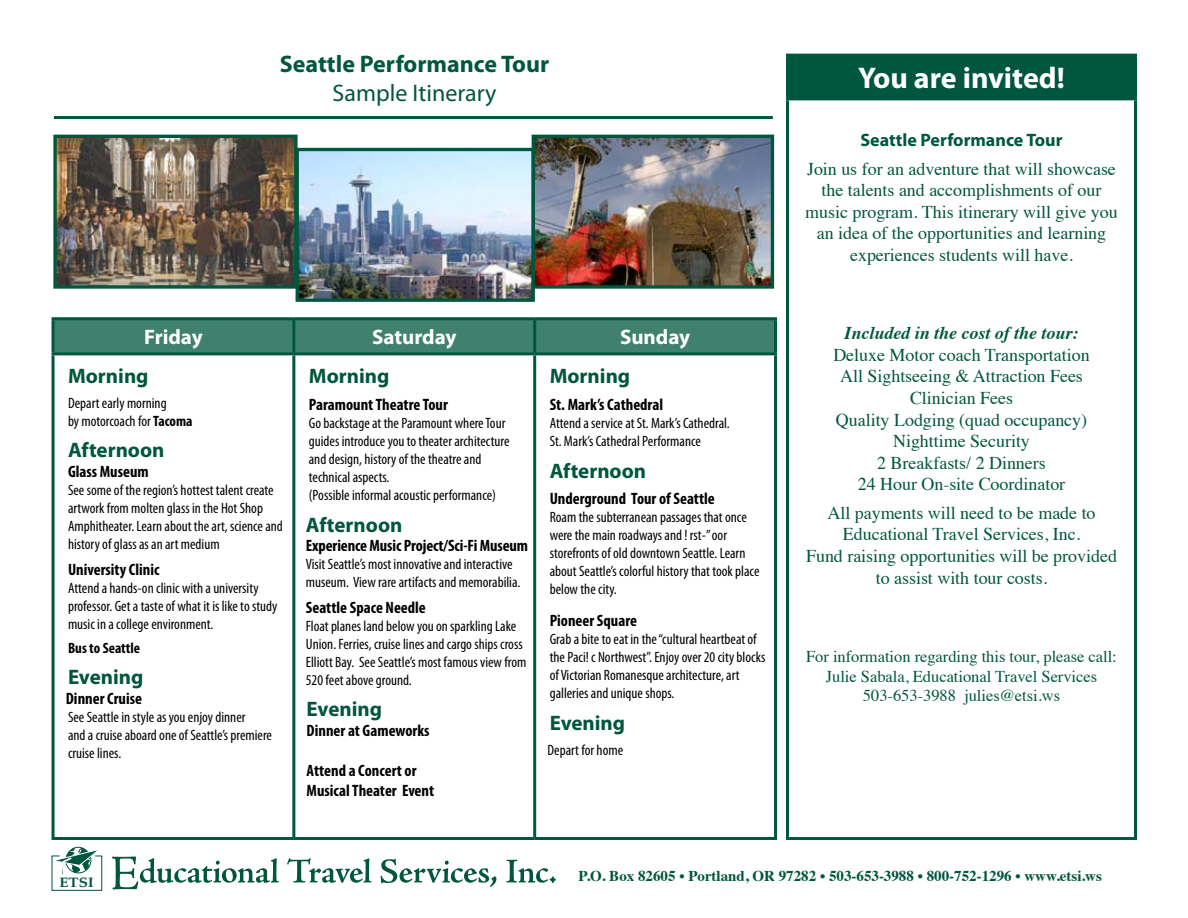
<style>
.page{position:relative;width:1188px;height:918px;background:#fff}
.page>*{position:absolute;margin:0;border:0;box-sizing:border-box;transform-origin:0 0}
.t1{font:700 30px "Myriad Pro";color:#fff}
.t2{font:700 24px "Myriad Pro";color:#00573d}
.t3{font:24px "Myriad Pro";color:#00573d}
.t4{font:700 21px "Myriad Pro";color:#00573d}
.t5{font:700 21px "Myriad Pro";color:#fff}
.t6{font:18px/21.6px "Times";color:#00573d;text-align:center}
.t7{font:italic 700 18px "Times";color:#00573d}
.t8{font:700 18px "Myriad Pro";color:#00573d}
.t9{font:700 condensed 16.5px/19.8px "Myriad Pro";color:#000}
.t10{font:16.5px/19.8px "Times";color:#00573d;text-align:center}
.t11{font:condensed 15px/18px "Myriad Pro";color:#000}
.t12{font:700 15px "Times";color:#00573d}
.t13{font:700 condensed 15px "Myriad Pro";color:#000}
.t14{font:700 13.65px "Palatino";color:#00573d;scale:1.11 1}
.s1{font-weight:700}
</style>
<div class="page">
<hr style="left:54px;top:116px;width:719px;height:3px;background:#00573d">
<div style="left:55px;top:320px;width:719px;height:32px;background:#40816d"></div>
<hr style="left:52px;top:320px;width:3px;height:32px;background:#00573d">
<hr style="left:292px;top:320px;width:3px;height:32px;background:#00573d">
<hr style="left:52px;top:317px;width:242px;height:3px;background:#00573d">
<hr style="left:294px;top:317px;width:241px;height:3px;background:#00573d">
<hr style="left:535px;top:317px;width:242px;height:3px;background:#00573d">
<hr style="left:533px;top:320px;width:3px;height:32px;background:#00573d">
<hr style="left:774px;top:320px;width:3px;height:32px;background:#00573d">
<hr style="left:52px;top:355px;width:3px;height:482px;background:#00573d">
<hr style="left:292px;top:355px;width:3px;height:482px;background:#00573d">
<hr style="left:52px;top:352px;width:242px;height:3px;background:#00573d">
<hr style="left:294px;top:352px;width:241px;height:3px;background:#00573d">
<hr style="left:535px;top:352px;width:242px;height:3px;background:#00573d">
<hr style="left:533px;top:355px;width:3px;height:482px;background:#00573d">
<hr style="left:774px;top:355px;width:3px;height:482px;background:#00573d">
<hr style="left:52px;top:837px;width:242px;height:3px;background:#00573d">
<hr style="left:294px;top:837px;width:241px;height:3px;background:#00573d">
<hr style="left:535px;top:837px;width:242px;height:3px;background:#00573d">
<img style="left:300px;top:152px;width:231px;height:146px">
<div style="left:296px;top:148px;width:239px;height:154px;border:3px solid #00573d"></div>
<img style="left:536px;top:139px;width:234px;height:146px">
<div style="left:532px;top:135px;width:242px;height:154px;border:3px solid #00573d"></div>
<img style="left:57px;top:139px;width:237px;height:146px">
<div style="left:53px;top:135px;width:245px;height:154px;border:3px solid #00573d"></div>
<svg style="left:51px;top:846px;width:52px;height:45px"></svg>
<svg style="left:112px;top:857px;width:167px;height:32px"></svg>
<svg style="left:287px;top:858px;width:84px;height:25px"></svg>
<svg style="left:380px;top:859px;width:116px;height:28px"></svg>
<svg style="left:506px;top:860px;width:50px;height:23px"></svg>
<div style="left:787px;top:55px;width:349px;height:44px;background:#00573d"></div>
<hr style="left:786px;top:100px;width:3px;height:737px;background:#00573d">
<hr style="left:1134px;top:100px;width:3px;height:737px;background:#00573d">
<hr style="left:786px;top:837px;width:351px;height:3px;background:#00573d">
<hr style="left:786px;top:54px;width:351px;height:3px;background:#00573d">
<hr style="left:786px;top:57px;width:3px;height:40px;background:#00573d">
<hr style="left:1134px;top:57px;width:3px;height:40px;background:#00573d">
<hr style="left:786px;top:97px;width:351px;height:3px;background:#00573d">
<h2 class="t2" style="left:280px;top:48px;width:271px">Seattle Performance Tour</h2>
<h2 class="t3" style="left:333px;top:78px;width:165px">Sample Itinerary</h2>
<h3 class="t5" style="left:144px;top:323px;width:60px">Friday</h3>
<h3 class="t5" style="left:372px;top:323px;width:86px">Saturday</h3>
<h3 class="t5" style="left:620px;top:323px;width:72px">Sunday</h3>
<h3 class="t4" style="left:68px;top:362px;width:82px">Morning</h3>
<p class="t11" style="left:68px;top:394px;width:126px">Depart early morning<br>by motorcoach for <span class="s1">Tacoma</span></p>
<h3 class="t4" style="left:68px;top:436px;width:98px">Afternoon</h3>
<p class="t9" style="left:68px;top:461px;width:82px">Glass Museum</p>
<p class="t11" style="left:68px;top:481px;width:216px">See some of the region’s hottest talent create artwork from molten glass in the Hot Shop Amphitheater. Learn about the art, science and history of glass as an art medium</p>
<p class="t9" style="left:68px;top:559px;width:93px">University Clinic</p>
<p class="t11" style="left:68px;top:579px;width:211px">Attend a hands-on clinic with a university professor. Get a taste of what it is like to study music in a college environment.</p>
<p class="t13" style="left:68px;top:638px;width:74px">Bus to Seattle</p>
<h3 class="t4" style="left:68px;top:663px;width:77px">Evening</h3>
<p class="t9" style="left:66px;top:688px;width:78px">Dinner Cruise</p>
<p class="t11" style="left:68px;top:708px;width:206px">See Seattle in style as you enjoy dinner<br>and a cruise aboard one of Seattle’s premiere cruise lines.</p>
<h3 class="t4" style="left:309px;top:362px;width:82px">Morning</h3>
<p class="t9" style="left:309px;top:394px;width:141px">Paramount Theatre Tour</p>
<p class="t11" style="left:309px;top:414px;width:202px">Go backstage at the Paramount where Tour guides introduce you to theater architecture and design, history of the theatre and technical aspects.<br>(Possible informal acoustic performance)</p>
<h3 class="t4" style="left:306px;top:511px;width:98px">Afternoon</h3>
<p class="t9" style="left:306px;top:536px;width:224px">Experience Music Project/Sci-Fi Museum</p>
<p class="t11" style="left:306px;top:555px;width:216px">Visit Seattle’s most innovative and interactive museum. View rare artifacts and memorabilia.</p>
<p class="t9" style="left:306px;top:597px;width:121px">Seattle Space Needle</p>
<p class="t11" style="left:306px;top:617px;width:222px">Float planes land below you on sparkling Lake Union. Ferries, cruise lines and cargo ships cross Elliott Bay. See Seattle’s most famous view from 520 feet above ground.</p>
<h3 class="t4" style="left:307px;top:696px;width:77px">Evening</h3>
<p class="t9" style="left:307px;top:720px;width:124px">Dinner at Gameworks</p>
<p class="t9" style="left:307px;top:760px;width:129px">Attend a Concert or<br>Musical Theater Event</p>
<h3 class="t4" style="left:550px;top:362px;width:82px">Morning</h3>
<p class="t9" style="left:550px;top:394px;width:115px">St. Mark’s Cathedral</p>
<p class="t11" style="left:550px;top:414px;width:182px">Attend a service at St. Mark’s Cathedral.<br>St. Mark’s Cathedral Performance</p>
<h3 class="t4" style="left:550px;top:457px;width:98px">Afternoon</h3>
<p class="t9" style="left:550px;top:488px;width:167px">Underground Tour of Seattle</p>
<p class="t11" style="left:550px;top:508px;width:211px">Roam the subterranean passages that once were the main roadways and ! rst-” oor storefronts of old downtown Seattle. Learn about Seattle’s colorful history that took place below the city.</p>
<p class="t9" style="left:550px;top:610px;width:89px">Pioneer Square</p>
<p class="t11" style="left:550px;top:630px;width:217px">Grab a bite to eat in the “cultural heartbeat of the Paci! c Northwest”. Enjoy over 20 city blocks of Victorian Romanesque architecture, art galleries and unique shops.</p>
<h3 class="t4" style="left:550px;top:709px;width:77px">Evening</h3>
<p class="t11" style="left:547px;top:741px;width:77px">Depart for home</p>
<h1 class="t1" style="left:858px;top:59px;width:208px">You are invited!</h1>
<p class="t8" style="left:860px;top:128px;width:204px">Seattle Performance Tour</p>
<p class="t6" style="left:805px;top:156px;width:314px">Join us for an adventure that will showcase the talents and accomplishments of our music program. This itinerary will give you an idea of the opportunities and learning experiences students will have.</p>
<p class="t7" style="left:845px;top:316px;width:235px">Included in the cost of the tour:</p>
<p class="t6" style="left:833px;top:342px;width:258px">Deluxe Motor coach Transportation<br>All Sightseeing &amp; Attraction Fees<br>Clinician Fees<br>Quality Lodging (quad occupancy)<br>Nighttime Security<br>2 Breakfasts/ 2 Dinners<br>24 Hour On-site Coordinator</p>
<p class="t6" style="left:806px;top:500px;width:312px">All payments will need to be made to Educational Travel Services, Inc.<br>Fund raising opportunities will be provided to assist with tour costs.</p>
<p class="t10" style="left:806px;top:645px;width:312px">For information regarding this tour, please call:<br>Julie Sabala, Educational Travel Services<br>503-653-3988 julies@etsi.ws</p>
<p class="t14" style="left:59px;top:870px;width:32px">ETSI</p>
<p class="t12" style="left:579px;top:861px;width:525px">P.O. Box 82605 • Portland, OR 97282 • 503-653-3988 • 800-752-1296 • www.etsi.ws</p>
</div>
